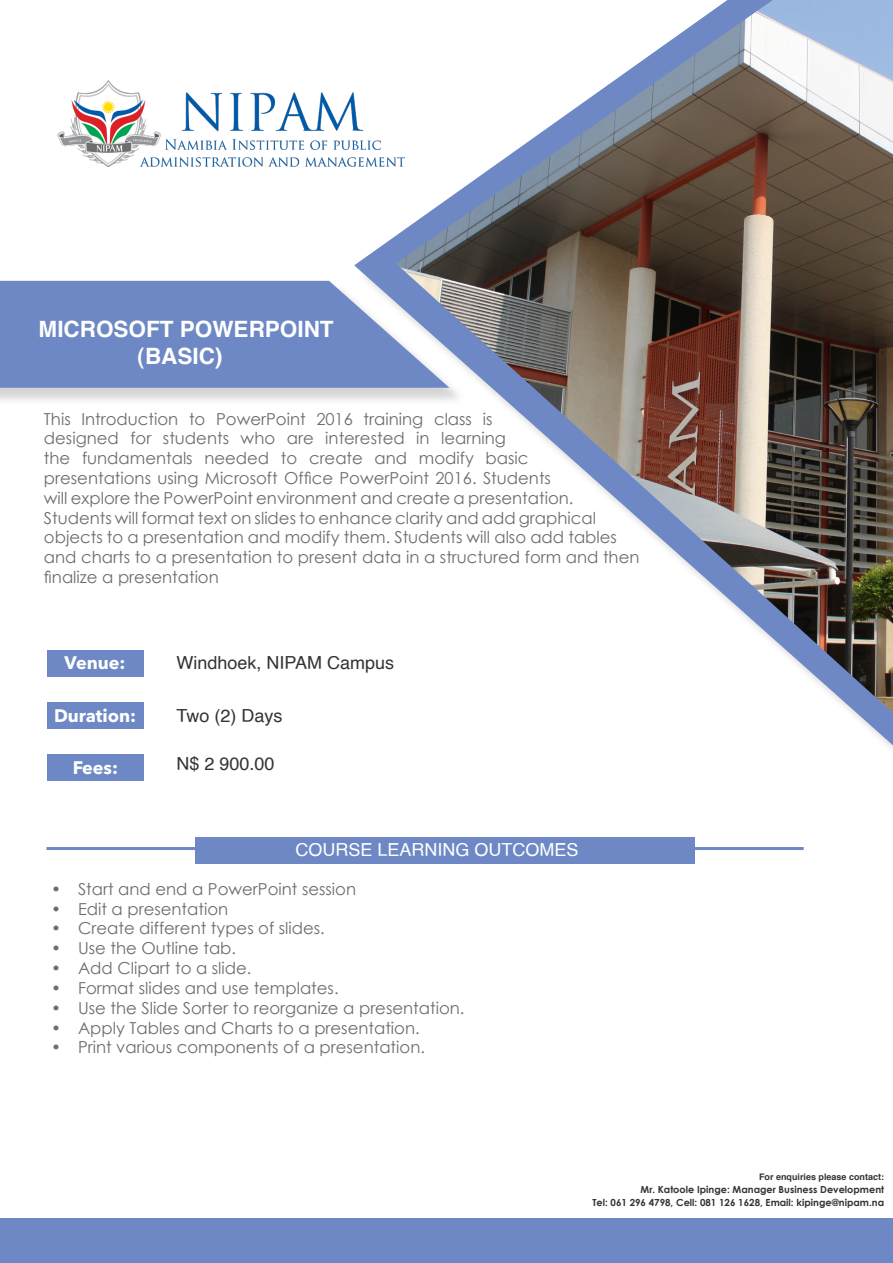
<style>
.page{position:relative;width:893px;height:1263px;background:#fff}
.page>*{position:absolute;margin:0;border:0;box-sizing:border-box;transform-origin:0 0}
.t1{font:700 22.5px/27px "Helvetica";color:#fff;text-align:center}
.t2{font:18px "Helvetica";color:#333}
.t3{font:18px "Helvetica";color:#fff}
.t4{font:700 18px "Avenir Next LT Pro";color:#fff}
.t5{font:16.5px/19.8px "Century Gothic";color:#6c6d70}
.t6{font:700 9.75px "Century Gothic";color:#333}
.t7{font:700 9px "Helvetica";color:#333}
</style>
<div class="page">
<svg style="left:354px;top:235px;width:539px;height:510px"></svg>
<img style="left:396px;top:0;width:497px;height:713px">
<img style="left:57px;top:80px;width:347px;height:87px">
<div style="left:0;top:1218px;width:893px;height:45px;background:#6d88c5"></div>
<div style="left:0;top:283px;width:467px;height:124px;background:#000;opacity:.17"></div>
<svg style="left:0;top:281px;width:449px;height:107px;background:#7991c9"></svg>
<div style="left:47px;top:650px;width:97px;height:26px;background:#6d88c5"></div>
<div style="left:47px;top:702px;width:97px;height:26px;background:#6d88c5"></div>
<div style="left:47px;top:754px;width:97px;height:26px;background:#6d88c5"></div>
<div style="left:196px;top:837px;width:499px;height:26px;background:#6d88c5"></div>
<hr style="left:46px;top:847px;width:758px;height:3px;background:#6d88c5">
<p class="t1" style="left:39px;top:315px;width:297px">MICROSOFT POWERPOINT (BASIC)</p>
<p class="t5" style="left:44px;top:408px;width:597px">This Introduction to PowerPoint 2016 training class is<br>designed for students who are interested in learning<br>the fundamentals needed to create and modify basic presentations using Microsoft Office PowerPoint 2016. Students<br>will explore the PowerPoint environment and create a presentation.<br>Students will format text on slides to enhance clarity and add graphical objects to a presentation and modify them. Students will also add tables and charts to a presentation to present data in a structured form and then finalize a presentation</p>
<p class="t4" style="left:65px;top:652px;width:63px">Venue:</p>
<p class="t4" style="left:54px;top:704px;width:84px">Duration:</p>
<p class="t4" style="left:73px;top:756px;width:47px">Fees:</p>
<p class="t2" style="left:176px;top:649px;width:219px">Windhoek, NIPAM Campus</p>
<p class="t2" style="left:176px;top:702px;width:108px">Two (2) Days</p>
<p class="t2" style="left:176px;top:750px;width:100px">N$ 2 900.00</p>
<p class="t3" style="left:296px;top:836px;width:285px">COURSE LEARNING OUTCOMES</p>
<p class="t5" style="left:51px;top:879px;width:307px">• Start and end a PowerPoint session</p>
<p class="t5" style="left:51px;top:898px;width:179px">• Edit a presentation</p>
<p class="t5" style="left:51px;top:918px;width:275px">• Create different types of slides.</p>
<p class="t5" style="left:51px;top:938px;width:187px">• Use the Outline tab.</p>
<p class="t5" style="left:51px;top:958px;width:202px">• Add Clipart to a slide.</p>
<p class="t5" style="left:51px;top:978px;width:289px">• Format slides and use templates.</p>
<p class="t5" style="left:51px;top:997px;width:415px">• Use the Slide Sorter to reorganize a presentation.</p>
<p class="t5" style="left:51px;top:1017px;width:370px">• Apply Tables and Charts to a presentation.</p>
<p class="t5" style="left:51px;top:1037px;width:375px">• Print various components of a presentation.</p>
<p class="t7" style="left:759px;top:1171px;width:127px">For enquiries please contact:</p>
<p class="t6" style="left:641px;top:1182px;width:245px">Mr. Katoole Ipinge: Manager Business Development</p>
<p class="t6" style="left:592px;top:1195px;width:293px">Tel: 061 296 4798, Cell: 081 126 1628, Email: kipinge@nipam.na</p>
</div>
